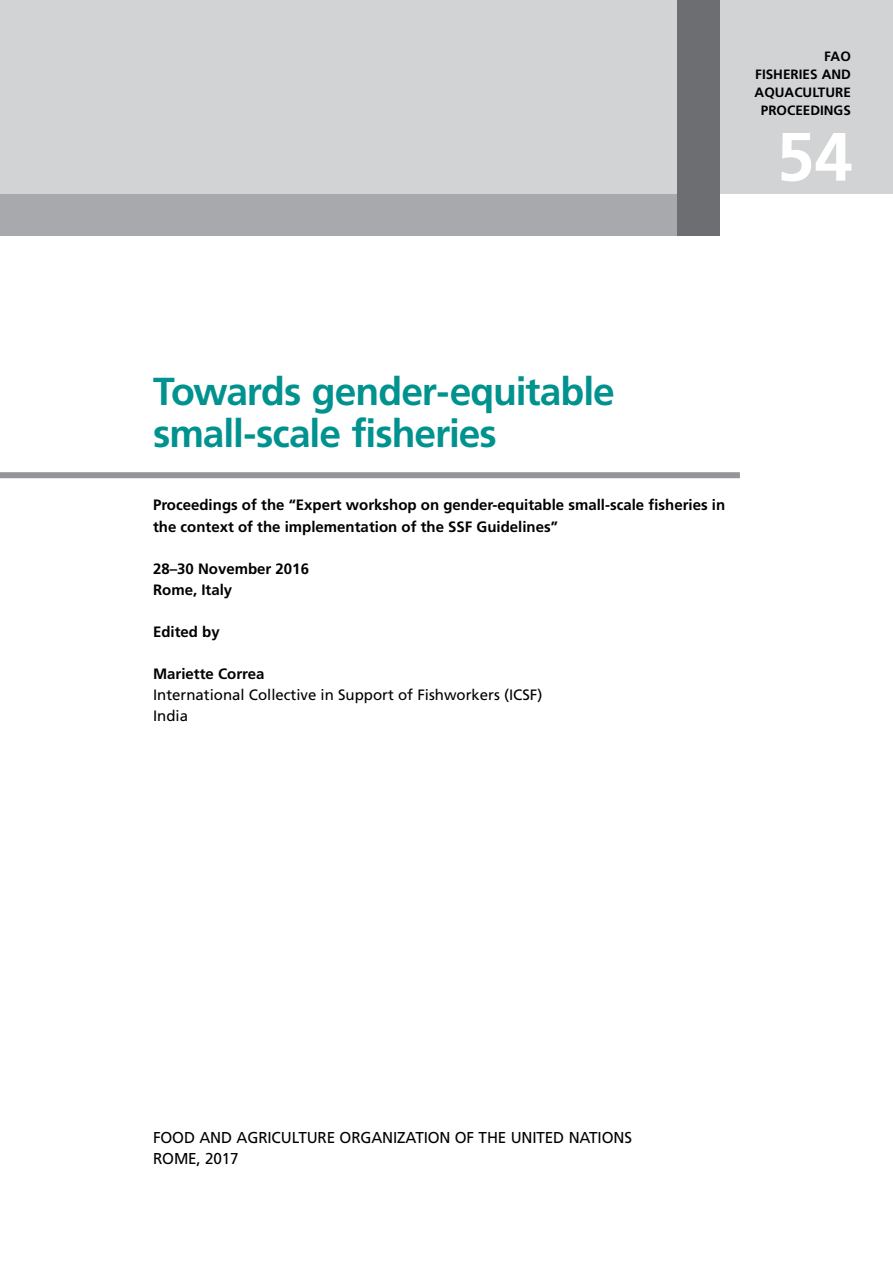
<style>
.page{position:relative;width:893px;height:1263px;background:#fff}
.page>*{position:absolute;margin:0;border:0;box-sizing:border-box;transform-origin:0 0}
.t1{font:700 68.25px "Frutiger LT Std";color:#fff}
.Heading_1{font:700 39px/42px "Frutiger LT Std";letter-spacing:-.025em;color:#00928f}
.NewPara_1{font:15.75px "Frutiger LT Std";letter-spacing:-.01em;color:#000}
.t2{font:700 15px/21px "Frutiger LT Std";color:#000}
.t3{font:15px "Frutiger LT Std";color:#000}
.t4{font:700 13.5px "Frutiger LT Std";color:#000}
</style>
<div class="page">
<div style="left:0;top:191px;width:677px;height:45px;background:#a7a9ac"></div>
<div style="left:0;top:0;width:893px;height:193px;background:#d1d3d4"></div>
<div style="left:0;top:472px;width:740px;height:6px;background:#939598"></div>
<div style="left:677px;top:0;width:43px;height:236px;background:#6d6e71"></div>
<p class="t4" style="left:824px;top:48px;width:28px">FAO</p>
<p class="t4" style="left:755px;top:66px;width:97px">FISHERIES AND</p>
<p class="t4" style="left:755px;top:84px;width:98px">AQUACULTURE</p>
<p class="t4" style="left:761px;top:102px;width:92px">PROCEEDINGS</p>
<p class="t1" style="left:777px;top:117px;width:77px">54</p>
<p class="Heading_1" style="left:153px;top:370px;width:463px">Towards gender-equitable small-scale fisheries</p>
<p class="t2" style="left:153px;top:495px;width:574px">Proceedings of the “Expert workshop on gender-equitable small-scale fisheries in the context of the implementation of the SSF Guidelines”</p>
<p class="t2" style="left:153px;top:558px;width:157px">28–30 November 2016</p>
<p class="t2" style="left:153px;top:579px;width:81px">Rome, Italy</p>
<p class="t2" style="left:153px;top:621px;width:68px">Edited by</p>
<p class="t2" style="left:153px;top:663px;width:113px">Mariette Correa</p>
<p class="t3" style="left:153px;top:685px;width:391px">International Collective in Support of Fishworkers (ICSF)</p>
<p class="t3" style="left:153px;top:706px;width:37px">India</p>
<p class="NewPara_1" style="left:153px;top:1128px;width:480px">FOOD AND AGRICULTURE ORGANIZATION OF THE UNITED NATIONS</p>
<p class="NewPara_1" style="left:153px;top:1149px;width:87px">ROME, 2017</p>
</div>
